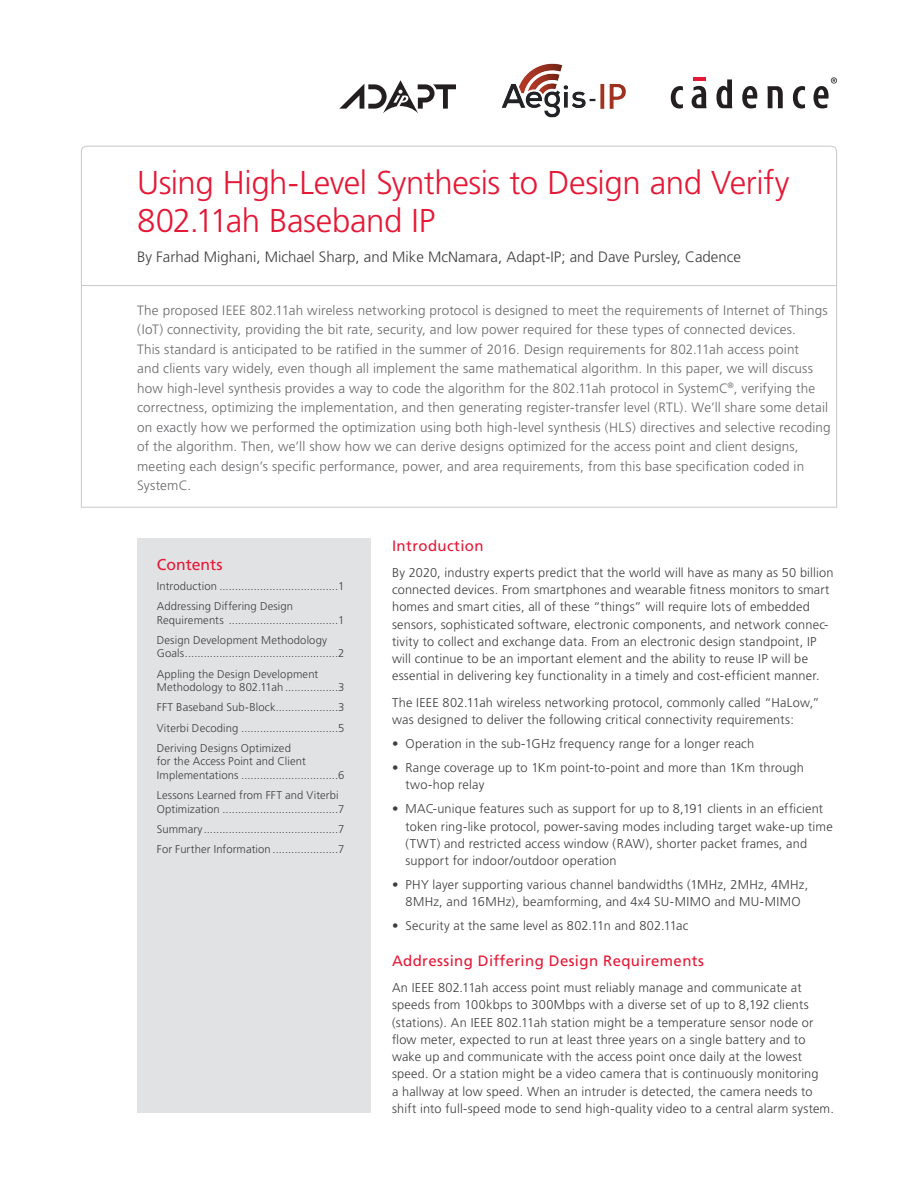
<style>
.page{position:relative;width:918px;height:1188px;background:#fff}
.page>*{position:absolute;margin:0;border:0;box-sizing:border-box;transform-origin:0 0}
.Title_Level_1{font:300 33px/37.5px "Frutiger";letter-spacing:-.015em;color:#e51836}
.TOC_Header{font:15.75px "Frutiger";color:#e51836}
.Title_Level_2{font:300 15px "Frutiger";color:#3e3e3f}
.Body_Header_A{font:15px "Frutiger";letter-spacing:.025em;color:#e51836}
.Intro__Paragraph{font:300 13.5px/19.5px "Frutiger";letter-spacing:.015em;color:#69696c}
.Body{font:300 12.75px/17.2px "Frutiger";letter-spacing:.015em;color:#3e3e3f}
.TOC_Body{font:300 11.25px/13.5px "Frutiger";letter-spacing:.01em;color:#3e3e3f}
</style>
<div class="page">
<hr style="left:693px;top:77px;width:13px;height:4px;background:#e51836">
<svg style="left:671px;top:86px;width:12px;height:23px"></svg>
<svg style="left:692px;top:86px;width:14px;height:22px"></svg>
<svg style="left:716px;top:79px;width:16px;height:29px"></svg>
<svg style="left:742px;top:86px;width:15px;height:22px"></svg>
<svg style="left:767px;top:86px;width:16px;height:22px"></svg>
<svg style="left:793px;top:86px;width:12px;height:23px"></svg>
<svg style="left:814px;top:77px;width:23px;height:31px"></svg>
<svg style="left:81px;top:145px;width:756px;height:363px"></svg>
<hr style="left:82px;top:285px;width:755px;height:1px;background:#c7c8ca">
<img style="left:501px;top:63px;width:125px;height:55px">
<svg style="left:339px;top:80px;width:117px;height:33px"></svg>
<div style="left:137px;top:538px;width:233px;height:574px;background:#e1e2e4"></div>
<p class="Title_Level_1" style="left:137px;top:165px;width:654px">Using High-Level Synthesis to Design and Verify<br>802.11ah Baseband IP</p>
<p class="Title_Level_2" style="left:137px;top:249px;width:605px">By Farhad Mighani, Michael Sharp, and Mike McNamara, Adapt-IP; and Dave Pursley, Cadence</p>
<p class="Intro__Paragraph" style="left:137px;top:301px;width:695px">The proposed IEEE 802.11ah wireless networking protocol is designed to meet the requirements of Internet of Things (IoT) connectivity, providing the bit rate, security, and low power required for these types of connected devices.<br>This standard is anticipated to be ratified in the summer of 2016. Design requirements for 802.11ah access point<br>and clients vary widely, even though all implement the same mathematical algorithm. In this paper, we will discuss how high-level synthesis provides a way to code the algorithm for the 802.11ah protocol in SystemC<sup>®</sup>, verifying the correctness, optimizing the implementation, and then generating register-transfer level (RTL). We’ll share some detail on exactly how we performed the optimization using both high-level synthesis (HLS) directives and selective recoding of the algorithm. Then, we’ll show how we can derive designs optimized for the access point and client designs, meeting each design’s specific performance, power, and area requirements, from this base specification coded in SystemC.</p>
<p class="TOC_Header" style="left:157px;top:555px;width:67px">Contents</p>
<p class="TOC_Body" style="left:157px;top:579px;width:189px">Introduction ......................................1</p>
<p class="TOC_Body" style="left:157px;top:600px;width:189px">Addressing Differing Design<br>Requirements ...................................1</p>
<p class="TOC_Body" style="left:157px;top:633px;width:189px">Design Development Methodology<br>Goals.................................................2</p>
<p class="TOC_Body" style="left:157px;top:667px;width:189px">Appling the Design Development<br>Methodology to 802.11ah .................3</p>
<p class="TOC_Body" style="left:157px;top:701px;width:189px">FFT Baseband Sub-Block....................3</p>
<p class="TOC_Body" style="left:157px;top:721px;width:189px">Viterbi Decoding ...............................5</p>
<p class="TOC_Body" style="left:157px;top:741px;width:189px">Deriving Designs Optimized<br>for the Access Point and Client<br>Implementations ...............................6</p>
<p class="TOC_Body" style="left:157px;top:789px;width:189px">Lessons Learned from FFT and Viterbi<br>Optimization .....................................7</p>
<p class="TOC_Body" style="left:157px;top:822px;width:189px">Summary...........................................7</p>
<p class="TOC_Body" style="left:157px;top:843px;width:189px">For Further Information .....................7</p>
<p class="Body_Header_A" style="left:392px;top:537px;width:93px">Introduction</p>
<p class="Body" style="left:392px;top:564px;width:443px">By 2020, industry experts predict that the world will have as many as 50 billion connected devices. From smartphones and wearable fitness monitors to smart homes and smart cities, all of these “things” will require lots of embedded sensors, sophisticated software, electronic components, and network connec&shy;tivity to collect and exchange data. From an electronic design standpoint, IP will continue to be an important element and the ability to reuse IP will be essential in delivering key functionality in a timely and cost-efficient manner.</p>
<p class="Body" style="left:392px;top:694px;width:429px">The IEEE 802.11ah wireless networking protocol, commonly called “HaLow,” was designed to deliver the following critical connectivity requirements:</p>
<p class="Body" style="left:392px;top:735px;width:364px">• Operation in the sub-1GHz frequency range for a longer reach</p>
<p class="Body" style="left:406px;top:759px;width:400px;text-indent:-14px">• Range coverage up to 1Km point-to-point and more than 1Km through two-hop relay</p>
<p class="Body" style="left:406px;top:801px;width:429px;text-indent:-14px">• MAC-unique features such as support for up to 8,191 clients in an efficient token ring-like protocol, power-saving modes including target wake-up time (TWT) and restricted access window (RAW), shorter packet frames, and support for indoor/outdoor operation</p>
<p class="Body" style="left:392px;top:876px;width:418px;text-align:center">• PHY layer supporting various channel bandwidths (1MHz, 2MHz, 4MHz,<br>8MHz, and 16MHz), beamforming, and 4x4 SU-MIMO and MU-MIMO</p>
<p class="Body" style="left:392px;top:918px;width:298px">• Security at the same level as 802.11n and 802.11ac</p>
<p class="Body_Header_A" style="left:392px;top:952px;width:313px">Addressing Differing Design Requirements</p>
<p class="Body" style="left:392px;top:979px;width:443px">An IEEE 802.11ah access point must reliably manage and communicate at speeds from 100kbps to 300Mbps with a diverse set of up to 8,192 clients (stations). An IEEE 802.11ah station might be a temperature sensor node or flow meter, expected to run at least three years on a single battery and to wake up and communicate with the access point once daily at the lowest speed. Or a station might be a video camera that is continuously monitoring<br>a hallway at low speed. When an intruder is detected, the camera needs to shift into full-speed mode to send high-quality video to a central alarm system.</p>
</div>
